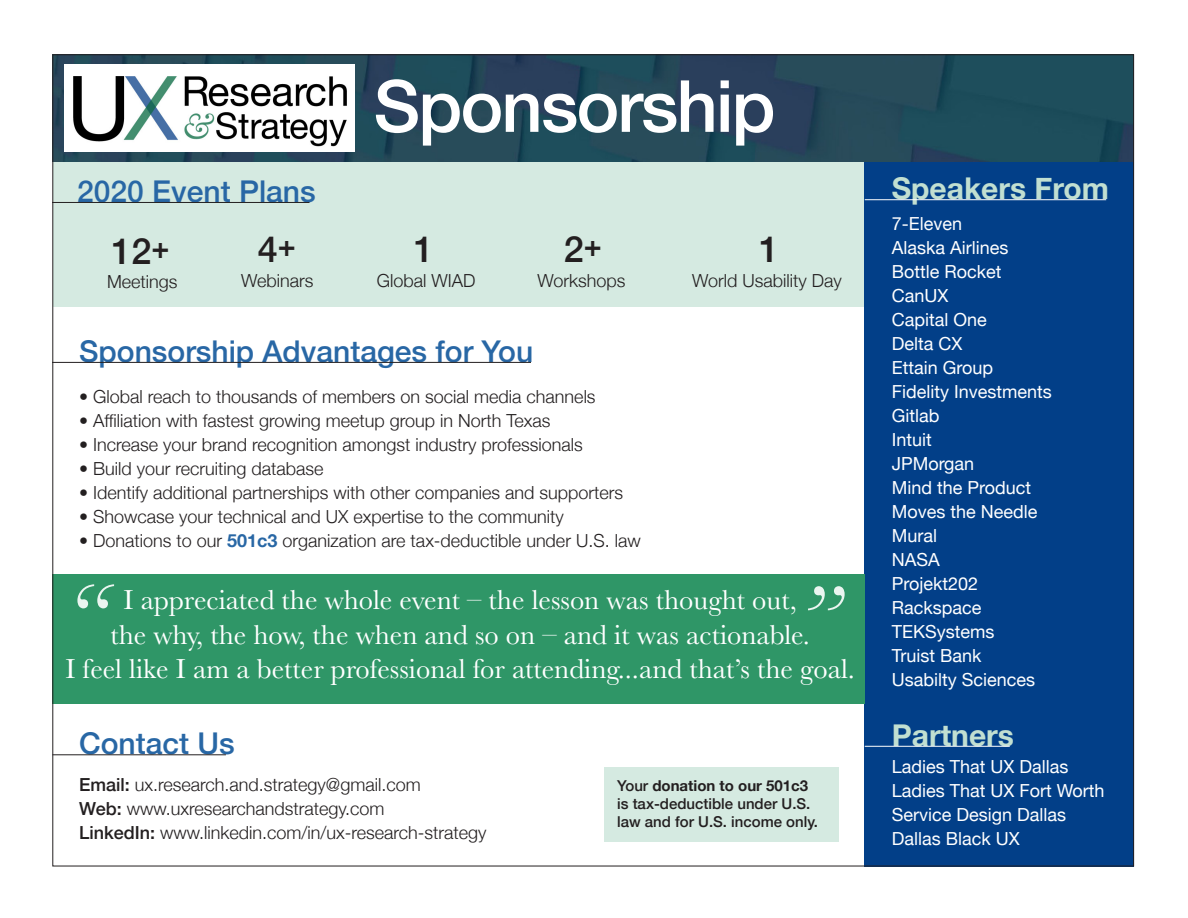
<style>
.page{position:relative;width:1188px;height:918px;background:#fff}
.page>*{position:absolute;margin:0;border:0;box-sizing:border-box;transform-origin:0 0}
.BK_body_copy{font:italic 90px "Baskerville";color:#eaf5f0}
.t1{font:500 72px "Helvetica Neue";letter-spacing:-.025em;color:#fff}
.t2{font:500 36px "Helvetica Neue";color:#231f20}
.t3{font:500 30px "Helvetica Neue";color:#2867a5}
.Sidebar_header{font:700 30px "Helvetica Neue";color:#c1dfd1}
.BK_body_copy-2{font:28.5px "Baskerville";color:#fff}
.BK_body_copy-3{font:300 18px "Helvetica Neue";color:#231f20}
.Sidebar_body_text{font:18px "Helvetica Neue";color:#fff}
.t4{font:500 15px/18px "Helvetica Neue";color:#231f20}
.s1{font-weight:700;color:#2867a5}
.s2{font-weight:500}
.s3{font-weight:700}
</style>
<div class="page">
<div style="left:604px;top:767px;width:234px;height:75px;background:#d5eae1"></div>
<div style="left:53px;top:159px;width:814px;height:148px;background:#d5eae1"></div>
<hr style="left:52px;top:202px;width:257px;height:1px;background:#231f20">
<div style="left:865px;top:153px;width:269px;height:713px;background:#023f88"></div>
<img style="left:54px;top:56px;width:1078px;height:106px">
<div style="left:64px;top:65px;width:291px;height:87px;background:#fff"></div>
<img style="left:73px;top:76px;width:274px;height:71px">
<hr style="left:865px;top:199px;width:241px;height:1px;background:#fff">
<hr style="left:52px;top:362px;width:479px;height:1px;background:#231f20">
<hr style="left:52px;top:755px;width:174px;height:1px;background:#231f20">
<div style="left:52px;top:574px;width:813px;height:130px;background:#2f9667"></div>
<hr style="left:865px;top:746px;width:145px;height:1px;background:#fff">
<p class="t1" style="left:374px;top:48px;width:404px">Sponsorship</p>
<p class="t3" style="left:77px;top:167px;width:240px">2020 Event Plans</p>
<p class="t2" style="left:112px;top:222px;width:60px">12<sup>+</sup></p>
<p class="t2" style="left:258px;top:220px;width:40px">4<sup>+</sup></p>
<p class="t2" style="left:414px;top:220px;width:22px">1</p>
<p class="t2" style="left:564px;top:220px;width:40px">2<sup>+</sup></p>
<p class="t2" style="left:759px;top:220px;width:22px">1</p>
<p class="BK_body_copy-3" style="left:107px;top:267px;width:72px">Meetings</p>
<p class="BK_body_copy-3" style="left:241px;top:266px;width:74px">Webinars</p>
<p class="BK_body_copy-3" style="left:377px;top:266px;width:100px">Global WIAD</p>
<p class="BK_body_copy-3" style="left:538px;top:266px;width:90px">Workshops</p>
<p class="BK_body_copy-3" style="left:692px;top:266px;width:151px">World Usability Day</p>
<p class="t3" style="left:79px;top:327px;width:456px">Sponsorship Advantages for You</p>
<p class="BK_body_copy-3" style="left:79px;top:382px;width:518px">• Global reach to thousands of members on social media channels</p>
<p class="BK_body_copy-3" style="left:79px;top:406px;width:473px">• Affiliation with fastest growing meetup group in North Texas</p>
<p class="BK_body_copy-3" style="left:79px;top:430px;width:505px">• Increase your brand recognition amongst industry professionals</p>
<p class="BK_body_copy-3" style="left:79px;top:454px;width:246px">• Build your recruiting database</p>
<p class="BK_body_copy-3" style="left:79px;top:478px;width:546px">• Identify additional partnerships with other companies and supporters</p>
<p class="BK_body_copy-3" style="left:79px;top:502px;width:486px">• Showcase your technical and UX expertise to the community</p>
<p class="BK_body_copy-3" style="left:79px;top:526px;width:563px">• Donations to our <span class="s1">501c3</span> organization are tax-deductible under U.S. law</p>
<p class="BK_body_copy" style="left:65px;top:554px;width:43px">“</p>
<p class="BK_body_copy" style="left:799px;top:556px;width:43px">”</p>
<p class="BK_body_copy-2" style="left:124px;top:582px;width:675px">I appreciated the whole event – the lesson was thought out,</p>
<p class="BK_body_copy-2" style="left:110px;top:616px;width:701px">the why, the how, the when and so on – and it was actionable.</p>
<p class="BK_body_copy-2" style="left:65px;top:651px;width:791px">I feel like I am a better professional for attending...and that’s the goal.</p>
<p class="t3" style="left:79px;top:720px;width:157px">Contact Us</p>
<p class="BK_body_copy-3" style="left:79px;top:770px;width:343px"><span class="s2">Email:</span> ux.research.and.strategy@gmail.com</p>
<p class="BK_body_copy-3" style="left:79px;top:794px;width:307px"><span class="s2">Web:</span> www.uxresearchandstrategy.com</p>
<p class="BK_body_copy-3" style="left:79px;top:818px;width:409px"><span class="s2">LinkedIn:</span> www.linkedin.com/in/ux-research-strategy</p>
<p class="t4" style="left:617px;top:776px;width:202px">Your <span class="s3">donation to our 501c3 </span>is tax-deductible under U.S. law and for U.S. income only.</p>
<p class="Sidebar_header" style="left:892px;top:165px;width:219px">Speakers From</p>
<p class="Sidebar_body_text" style="left:892px;top:211px;width:72px">7-Eleven</p>
<p class="Sidebar_body_text" style="left:892px;top:235px;width:118px">Alaska Airlines</p>
<p class="Sidebar_body_text" style="left:892px;top:259px;width:111px">Bottle Rocket</p>
<p class="Sidebar_body_text" style="left:892px;top:283px;width:58px">CanUX</p>
<p class="Sidebar_body_text" style="left:892px;top:307px;width:97px">Capital One</p>
<p class="Sidebar_body_text" style="left:892px;top:331px;width:72px">Delta CX</p>
<p class="Sidebar_body_text" style="left:892px;top:355px;width:103px">Ettain Group</p>
<p class="Sidebar_body_text" style="left:892px;top:379px;width:162px">Fidelity Investments</p>
<p class="Sidebar_body_text" style="left:892px;top:403px;width:49px">Gitlab</p>
<p class="Sidebar_body_text" style="left:892px;top:427px;width:42px">Intuit</p>
<p class="Sidebar_body_text" style="left:892px;top:451px;width:84px">JPMorgan</p>
<p class="Sidebar_body_text" style="left:892px;top:475px;width:141px">Mind the Product</p>
<p class="Sidebar_body_text" style="left:892px;top:499px;width:147px">Moves the Needle</p>
<p class="Sidebar_body_text" style="left:892px;top:523px;width:47px">Mural</p>
<p class="Sidebar_body_text" style="left:892px;top:547px;width:49px">NASA</p>
<p class="Sidebar_body_text" style="left:892px;top:571px;width:88px">Projekt202</p>
<p class="Sidebar_body_text" style="left:892px;top:595px;width:91px">Rackspace</p>
<p class="Sidebar_body_text" style="left:892px;top:619px;width:104px">TEKSystems</p>
<p class="Sidebar_body_text" style="left:892px;top:643px;width:91px">Truist Bank</p>
<p class="Sidebar_body_text" style="left:892px;top:667px;width:145px">Usabilty Sciences</p>
<p class="Sidebar_header" style="left:892px;top:712px;width:124px">Partners</p>
<p class="Sidebar_body_text" style="left:892px;top:753px;width:178px">Ladies That UX Dallas</p>
<p class="Sidebar_body_text" style="left:892px;top:777px;width:214px">Ladies That UX Fort Worth</p>
<p class="Sidebar_body_text" style="left:892px;top:801px;width:176px">Service Design Dallas</p>
<p class="Sidebar_body_text" style="left:892px;top:825px;width:129px">Dallas Black UX</p>
</div>
